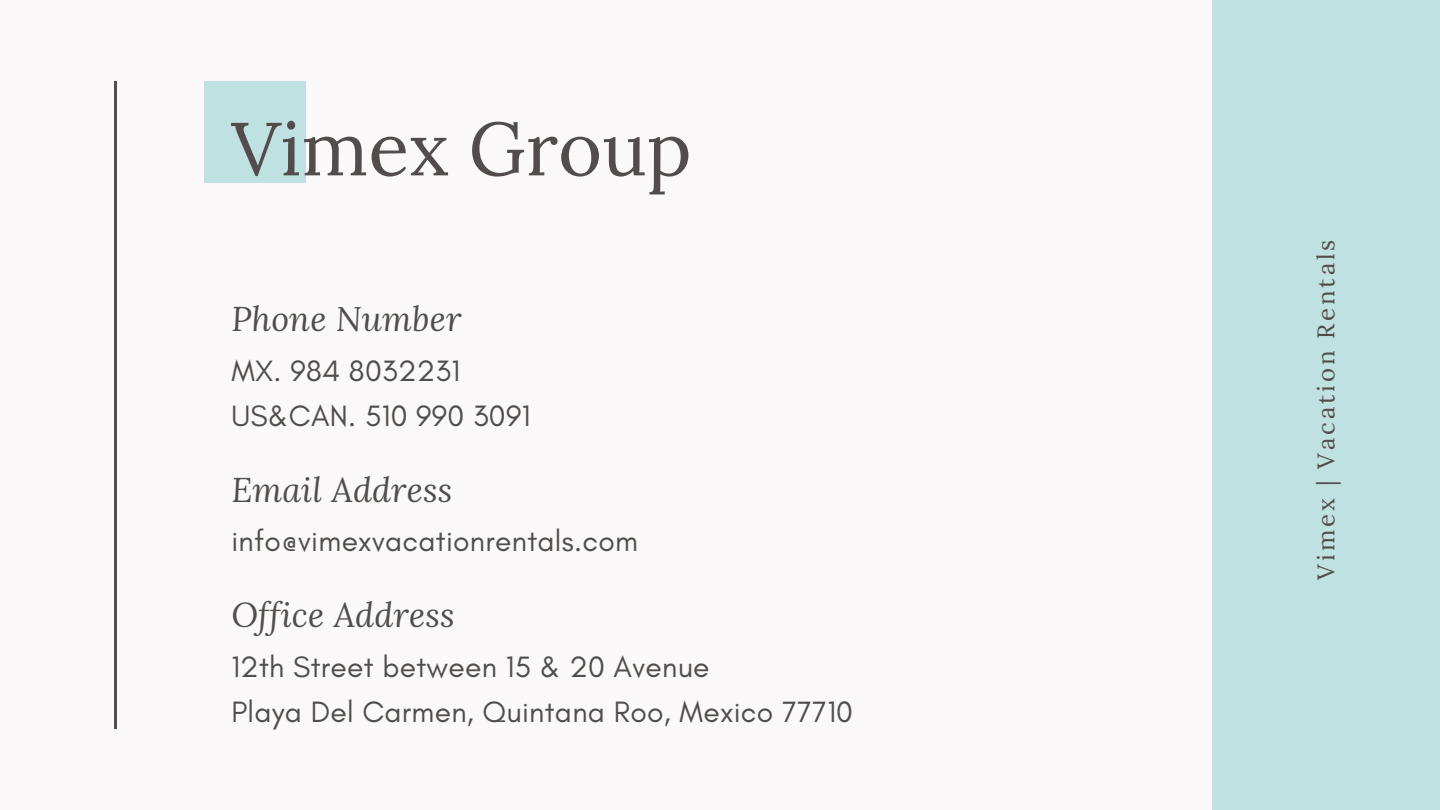
<style>
.page{position:relative;width:1440px;height:810px;background:#faf8f8}
.page>*{position:absolute;margin:0;border:0;box-sizing:border-box;transform-origin:0 0}
.t1{font:75px "Lora";color:#524c4c}
.t2{font:italic 34px "Lora";letter-spacing:.005em;color:#524c4c}
.t3{font:30px "Glacial Indifference";letter-spacing:.01em;color:#524c4c}
.t4{font:24px "Lora";letter-spacing:.12em;color:#524c4c}
</style>
<div class="page">
<div style="left:204px;top:81px;width:102px;height:102px;background:#c0e1e1"></div>
<div style="left:1213px;top:0;width:227px;height:810px;background:#c0e1e1"></div>
<hr style="left:114px;top:81px;width:3px;height:648px;background:#524c4c">
<p class="t1" style="left:231px;top:100px;width:462px">Vimex Group</p>
<p class="t2" style="left:231px;top:296px;width:232px">Phone Number</p>
<p class="t3" style="left:231px;top:352px;width:230px">MX. 984 8032231</p>
<p class="t3" style="left:231px;top:397px;width:300px">US&amp;CAN. 510 990 3091</p>
<p class="t2" style="left:231px;top:466px;width:223px">Email Address</p>
<p class="t3" style="left:231px;top:523px;width:408px">info@vimexvacationrentals.com</p>
<p class="t2" style="left:231px;top:592px;width:225px">Office Address</p>
<p class="t3" style="left:231px;top:648px;width:480px">12th Street between 15 &amp; 20 Avenue</p>
<p class="t3" style="left:231px;top:693px;width:623px">Playa Del Carmen, Quintana Roo, Mexico 77710</p>
<p class="t4" style="left:1310px;top:580px;width:342px;rotate:-90deg">Vimex | Vacation Rentals</p>
</div>
